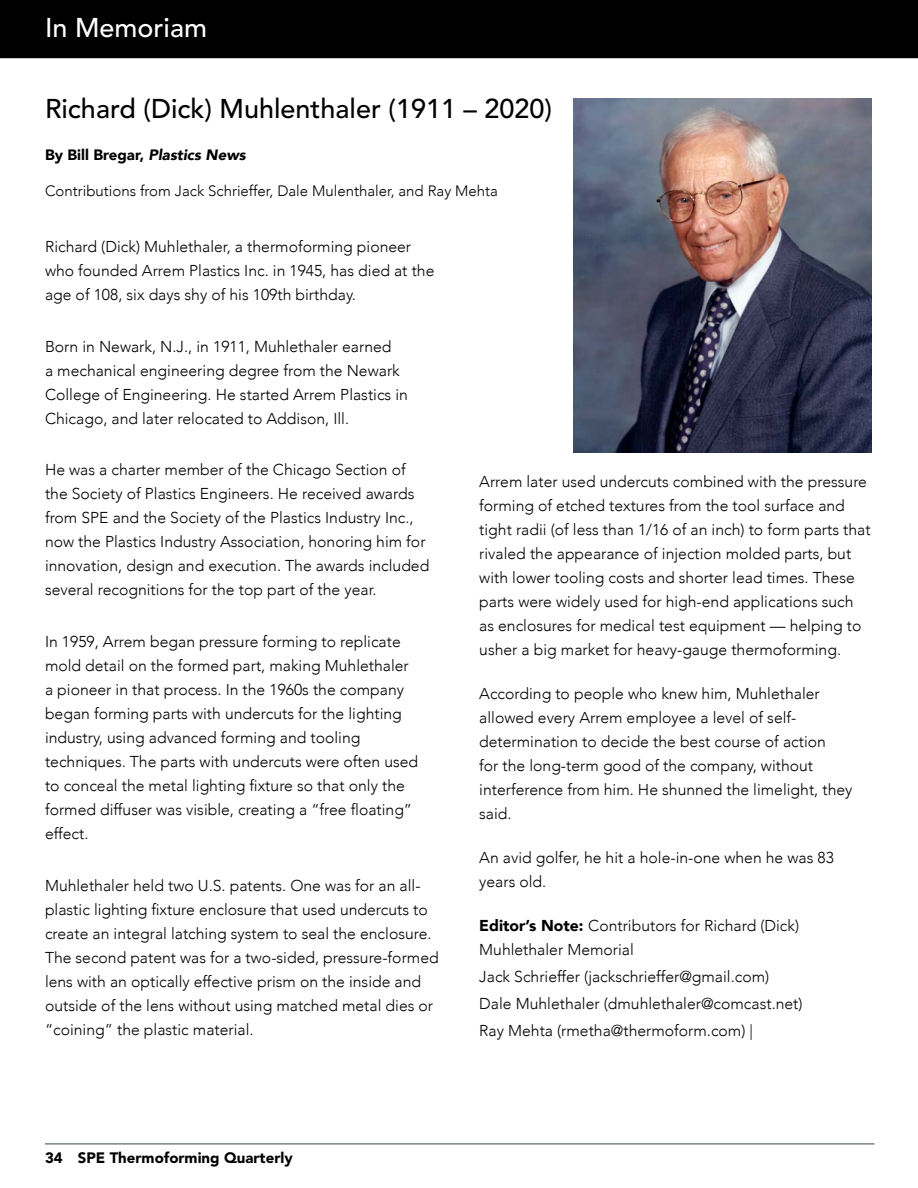
<style>
.page{position:relative;width:918px;height:1188px;background:#fff}
.page>*{position:absolute;margin:0;border:0;box-sizing:border-box;transform-origin:0 0}
.Heading_1{font:500 27px "Avenir LT Std";color:#000}
.t1{font:500 27px "Avenir LT Std";color:#fff}
.inline-ad-para{font:300 15.75px/24px "Avenir";color:#000}
.Normal__Web{font:300 15.75px/24px "Avenir";color:#000}
.inline-ad-para-2{font:300 15px "Avenir";color:#000}
.t2{font:900 15px "Avenir LT Std";color:#000}
.inline-ad-para-3{font:900 15px "Avenir";color:#000}
.s1{font-style:italic}
.s2{font-weight:900}
</style>
<div class="page">
<hr style="left:45px;top:1143px;width:830px;height:2px;background:#7a8287">
<div style="left:0;top:0;width:918px;height:58px;background:#000"></div>
<img style="left:573px;top:98px;width:299px;height:355px">
<p class="t1" style="left:45px;top:12px;width:164px">In Memoriam</p>
<p class="Heading_1" style="left:45px;top:93px;width:509px">Richard (Dick) Muhlenthaler (1911 – 2020)</p>
<p class="inline-ad-para-3" style="left:45px;top:142px;width:202px">By Bill Bregar, <span class="s1">Plastics News</span></p>
<p class="inline-ad-para-2" style="left:45px;top:182px;width:455px">Contributions from Jack Schrieffer, Dale Mulenthaler, and Ray Mehta</p>
<p class="inline-ad-para" style="left:45px;top:234px;width:391px">Richard (Dick) Muhlethaler, a thermoforming pioneer who founded Arrem Plastics Inc. in 1945, has died at the age of 108, six days shy of his 109th birthday.</p>
<p class="Normal__Web" style="left:45px;top:334px;width:364px">Born in Newark, N.J., in 1911, Muhlethaler earned<br>a mechanical engineering degree from the Newark College of Engineering. He started Arrem Plastics in Chicago, and later relocated to Addison, Ill.</p>
<p class="Normal__Web" style="left:45px;top:458px;width:386px">He was a charter member of the Chicago Section of the Society of Plastics Engineers. He received awards from SPE and the Society of the Plastics Industry Inc., now the Plastics Industry Association, honoring him for innovation, design and execution. The awards included several recognitions for the top part of the year.</p>
<p class="inline-ad-para" style="left:45px;top:630px;width:375px">In 1959, Arrem began pressure forming to replicate mold detail on the formed part, making Muhlethaler a pioneer in that process. In the 1960s the company began forming parts with undercuts for the lighting industry, using advanced forming and tooling techniques. The parts with undercuts were often used to conceal the metal lighting fixture so that only the formed diffuser was visible, creating a “free floating” effect.</p>
<p class="inline-ad-para" style="left:45px;top:873px;width:395px">Muhlethaler held two U.S. patents. One was for an all&shy;plastic lighting fixture enclosure that used undercuts to create an integral latching system to seal the enclosure.<br>The second patent was for a two-sided, pressure-formed lens with an optically effective prism on the inside and outside of the lens without using matched metal dies or “coining” the plastic material.</p>
<p class="inline-ad-para" style="left:479px;top:469px;width:393px">Arrem later used undercuts combined with the pressure forming of etched textures from the tool surface and tight radii (of less than 1/16 of an inch) to form parts that rivaled the appearance of injection molded parts, but with lower tooling costs and shorter lead times. These parts were widely used for high-end applications such as enclosures for medical test equipment — helping to usher a big market for heavy-gauge thermoforming.</p>
<p class="Normal__Web" style="left:479px;top:682px;width:375px">According to people who knew him, Muhlethaler allowed every Arrem employee a level of self&shy;determination to decide the best course of action<br>for the long-term good of the company, without interference from him. He shunned the limelight, they said.</p>
<p class="inline-ad-para" style="left:479px;top:846px;width:356px">An avid golfer, he hit a hole-in-one when he was 83 years old.</p>
<p class="inline-ad-para" style="left:479px;top:914px;width:321px"><span class="s2">Editor’s Note:</span> Contributors for Richard (Dick)<br>Muhlethaler Memorial</p>
<p class="inline-ad-para" style="left:479px;top:965px;width:292px">Jack Schrieffer (jackschrieffer@gmail.com)</p>
<p class="inline-ad-para" style="left:479px;top:991px;width:325px">Dale Muhlethaler (dmuhlethaler@comcast.net)</p>
<p class="inline-ad-para" style="left:479px;top:1018px;width:275px">Ray Mehta (rmetha@thermoform.com) |</p>
<p class="t2" style="left:45px;top:1148px;width:249px">34 SPE Thermoforming Quarterly</p>
</div>
